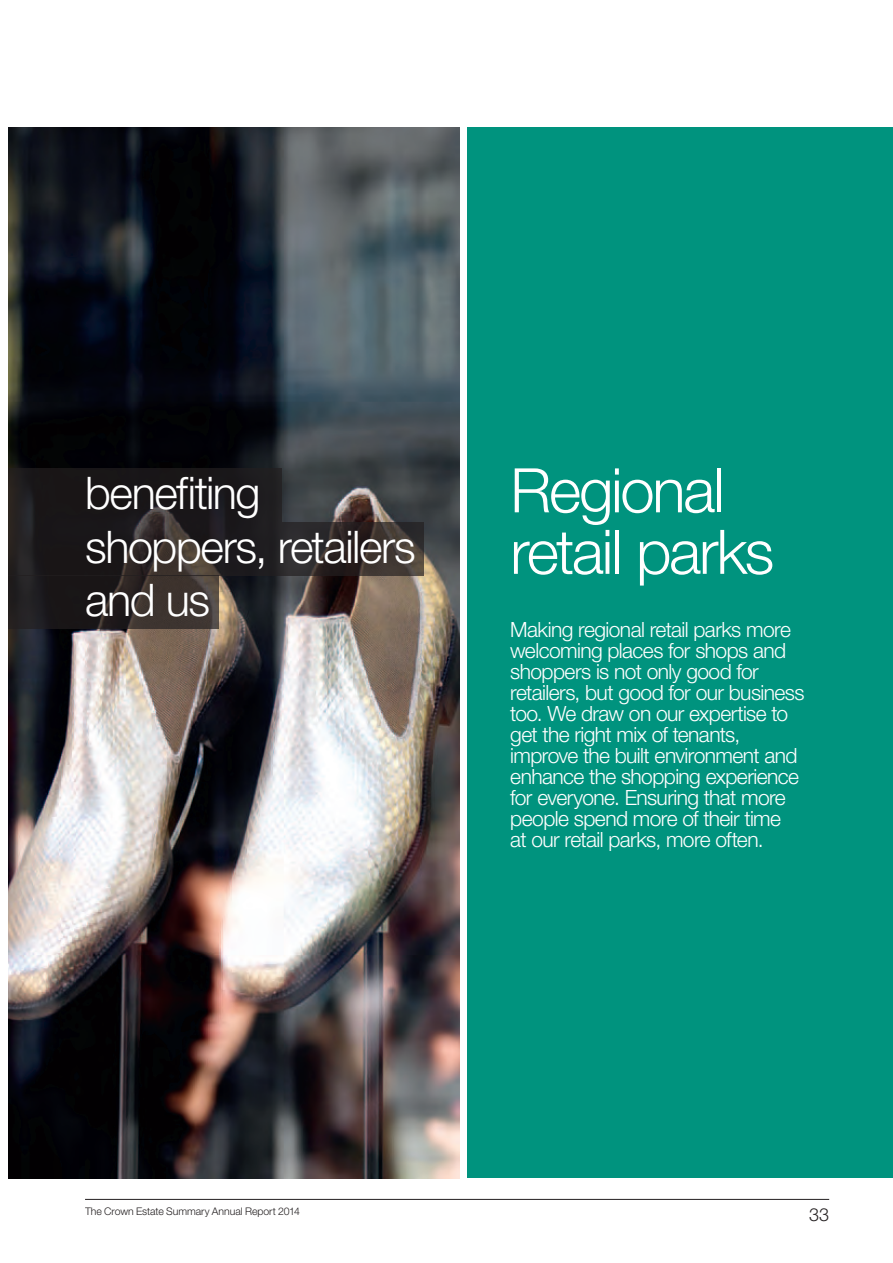
<style>
.page{position:relative;width:893px;height:1263px;background:#fff}
.page>*{position:absolute;margin:0;border:0;box-sizing:border-box;transform-origin:0 0}
.t1{font:300 61.5px/61.5px "Helvetica Neue LT Std";letter-spacing:-.035em;color:#fff}
.t2{font:300 45px/53.7px "Helvetica Neue LT Std";letter-spacing:-.03em;color:#fff}
.t3{font:300 21px/21px "Helvetica Neue LT Std";letter-spacing:-.03em;color:#fff}
.t4{font:300 18px "Helvetica Neue LT Std";color:#231f20}
.t5{font:300 10.5px "Helvetica Neue LT Std";letter-spacing:-.005em;color:#231f20}
</style>
<div class="page">
<div style="left:468px;top:128px;width:425px;height:1050px;background:#00937e"></div>
<img style="left:9px;top:128px;width:450px;height:1050px">
<svg style="left:9px;top:468px;width:273px;height:54px;background:#1c191a"></svg>
<svg style="left:9px;top:522px;width:415px;height:54px;background:#2a2525"></svg>
<svg style="left:9px;top:576px;width:210px;height:53px;background:#2c2625"></svg>
<hr style="left:85px;top:1199px;width:744px;height:1px;background:#231f20">
<p class="t2" style="left:85px;top:465px;width:177px">benefiting</p>
<p class="t1" style="left:510px;top:458px;width:265px">Regional retail parks</p>
<p class="t3" style="left:510px;top:619px;width:296px">Making regional retail parks more welcoming places for shops and shoppers is not only good for retailers, but good for our business too. We draw on our expertise to get the right mix of tenants, improve the built environment and enhance the shopping experience for everyone. Ensuring that more people spend more of their time<br>at our retail parks, more often.</p>
<p class="t2" style="left:85px;top:519px;width:332px">shoppers, retailers and us</p>
<p class="t5" style="left:85px;top:1205px;width:216px">The Crown Estate Summary Annual Report 2014</p>
<p class="t4" style="left:809px;top:1203px;width:21px">33</p>
</div>
